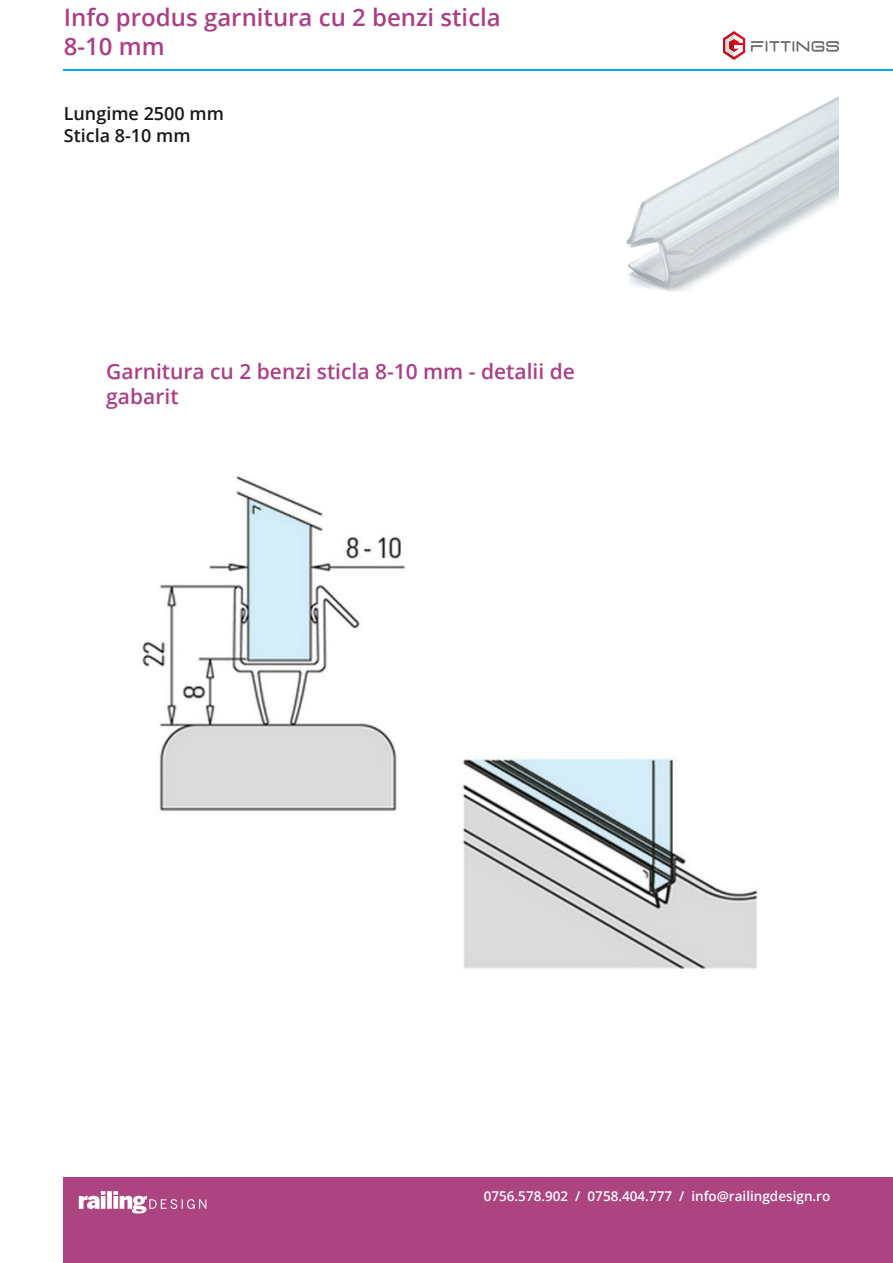
<style>
.page{position:relative;width:893px;height:1263px;background:#fff}
.page>*{position:absolute;margin:0;border:0;box-sizing:border-box;transform-origin:0 0}
.t1{font:600 24px/28.8px "Open Sans";color:#ab3f85}
.t2{font:600 21px/25.2px "Open Sans";color:#ab3f85}
.t3{font:600 18px "Open Sans";color:#1a171c}
.t4{font:600 13.5px "Open Sans";color:#fff}
</style>
<div class="page">
<hr style="left:64px;top:69px;width:829px;height:2px;background:#00ace5">
<div style="left:64px;top:1178px;width:829px;height:85px;background:#ab4480"></div>
<svg style="left:79px;top:1191px;width:127px;height:22px"></svg>
<img style="left:723px;top:32px;width:116px;height:27px">
<img style="left:626px;top:96px;width:213px;height:196px">
<img style="left:142px;top:476px;width:616px;height:493px">
<p class="t1" style="left:64px;top:2px;width:439px">Info produs garnitura cu 2 benzi sticla<br>8-10 mm</p>
<p class="t3" style="left:64px;top:101px;width:162px">Lungime 2500 mm</p>
<p class="t3" style="left:64px;top:123px;width:128px">Sticla 8-10 mm</p>
<p class="t2" style="left:106px;top:358px;width:470px">Garnitura cu 2 benzi sticla 8-10 mm - detalii de gabarit</p>
<p class="t4" style="left:484px;top:1187px;width:348px">0756.578.902 / 0758.404.777 / info@railingdesign.ro</p>
</div>
